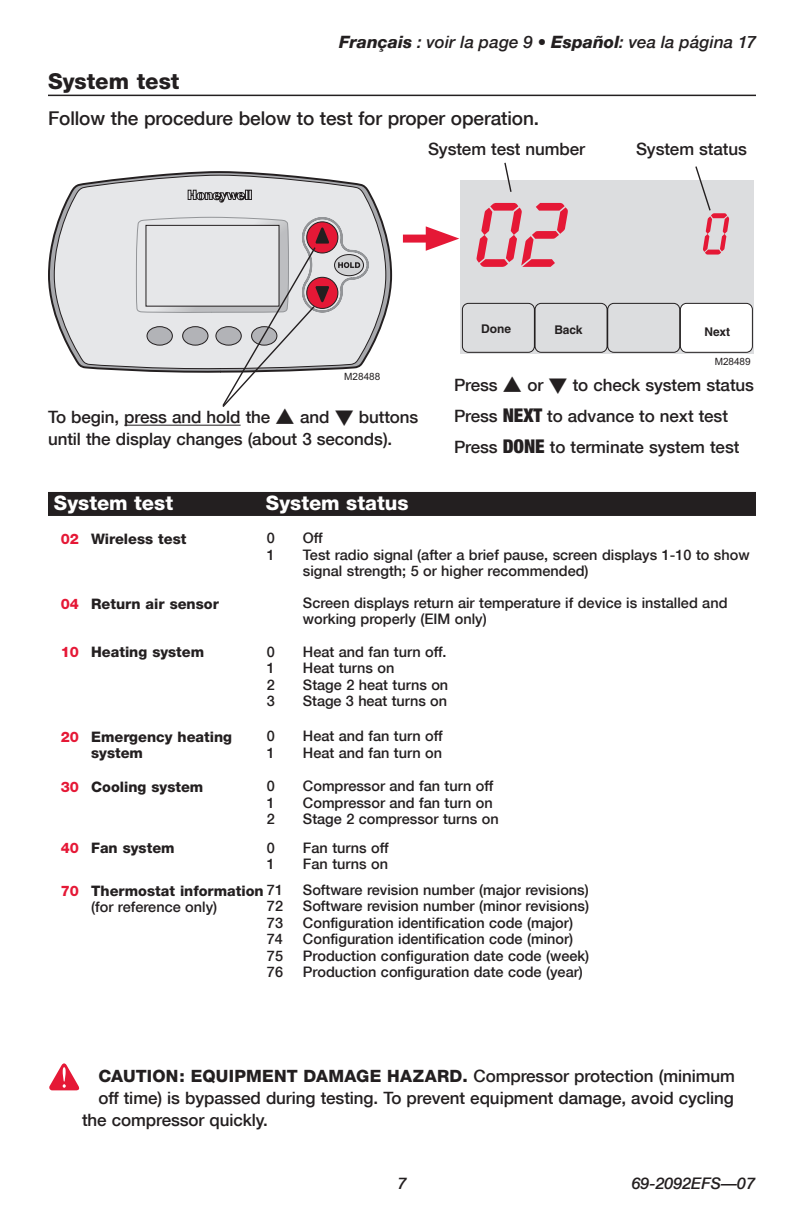
<style>
.page{position:relative;width:792px;height:1224px;background:#fff}
.page>*{position:absolute;margin:0;border:0;box-sizing:border-box;transform-origin:0 0}
.t1{font:96px "LCD Hwell";color:#e51836}
.t2{font:62px "LCD Hwell";color:#e51836;scale:.9 1}
.Subhead{font:800 22px "Helvetica Neue";color:#231f20}
.Black_Bar_subheader{font:800 20px "Helvetica Neue";color:#fff}
.Captions{font:500 19px "Helvetica Neue";letter-spacing:-.005em;color:#231f20}
.Captions-2{font:500 17px/22px "Helvetica Neue";letter-spacing:-.005em;color:#231f20}
.Captions-3{font:800 17px "Helvetica Neue";letter-spacing:.015em;color:#231f20}
.t3{font:italic 500 17px "Helvetica Neue";letter-spacing:.005em;color:#231f20}
.t4{font:italic 500 16px "Helvetica Neue";color:#231f20}
.Setup_Function_Text{font:500 14.4px/16.4px "Helvetica Neue";color:#231f20}
.Setup_Function{font:800 14.4px/16.4px "Helvetica Neue";color:#231f20}
.t5{font:700 12px "Helvetica";letter-spacing:-.005em;color:#231f20}
.t6{font:10px "Arial";letter-spacing:-.005em;color:#231f20}
.s1{font-weight:800}
.s2{font-weight:900;font-stretch:condensed;font-size:19px}
.s3{color:#e51836}
.s4{font-weight:500}
</style>
<div class="page">
<hr style="left:48px;top:95px;width:708px;height:1px;background:#231f20">
<svg style="left:48px;top:171px;width:344px;height:201px"></svg>
<svg style="left:53px;top:174px;width:334px;height:195px;background:#dadbdc"></svg>
<svg style="left:188px;top:190px;width:64px;height:12px"></svg>
<hr style="left:124px;top:425px;width:117px;height:1px;background:#231f20">
<svg style="left:136px;top:217px;width:233px;height:190px"></svg>
<div style="left:403px;top:235px;width:37px;height:8px;background:#e51836"></div>
<svg style="left:426px;top:226px;width:33px;height:25px"></svg>
<div style="left:461px;top:180px;width:293px;height:174px;background:#dcdddf"></div>
<svg style="left:462px;top:303px;width:219px;height:50px"></svg>
<div style="left:680px;top:303px;width:72px;height:49px;background:#fff;border-radius:6px"></div>
<div style="left:680px;top:303px;width:73px;height:50px;border:1px solid #231f20;border-radius:6px"></div>
<svg style="left:504px;top:162px;width:8px;height:30px"></svg>
<svg style="left:695px;top:166px;width:16px;height:45px"></svg>
<div style="left:48px;top:492px;width:708px;height:24px;background:#231f20"></div>
<svg style="left:49px;top:1063px;width:30px;height:27px"></svg>
<p class="t3" style="left:339px;top:32px;width:418px"><span class="s1">Français</span> : voir la page 9 • <span class="s1">Español</span>: vea la página 17</p>
<p class="Subhead" style="left:48px;top:68px;width:133px">System test</p>
<p class="Captions" style="left:48px;top:107px;width:493px">Follow the procedure below to test for proper operation.</p>
<p class="Captions-2" style="left:428px;top:138px;width:159px">System test number</p>
<p class="Captions-2" style="left:636px;top:138px;width:112px">System status</p>
<p class="t1" style="left:470px;top:188px;width:94px">02</p>
<p class="t2" style="left:699px;top:204px;width:32px">0</p>
<p class="t5" style="left:481px;top:322px;width:31px">Done</p>
<p class="t5" style="left:554px;top:322px;width:30px">Back</p>
<p class="t5" style="left:704px;top:325px;width:27px">Next</p>
<p class="t6" style="left:344px;top:370px;width:38px">M28488</p>
<p class="Captions-2" style="left:48px;top:406px;width:372px">To begin, press and hold the ▲ and ▼ buttons until the display changes (about 3 seconds).</p>
<p class="t6" style="left:715px;top:355px;width:37px">M28489</p>
<p class="Captions-2" style="left:454px;top:374px;width:302px">Press ▲ or ▼ to check system status</p>
<p class="Captions-2" style="left:454px;top:405px;width:276px">Press <span class="s2">NEXT</span> to advance to next test</p>
<p class="Captions-2" style="left:454px;top:436px;width:287px">Press <span class="s2">DONE</span> to terminate system test</p>
<p class="Black_Bar_subheader" style="left:54px;top:491px;width:121px">System test</p>
<p class="Black_Bar_subheader" style="left:266px;top:491px;width:144px">System status</p>
<p class="Setup_Function" style="left:61px;top:530px;width:127px"><span class="s3">02</span> Wireless test</p>
<p class="Setup_Function_Text" style="left:267px;top:530px;width:10px">0</p>
<p class="Setup_Function_Text" style="left:303px;top:530px;width:21px">Off</p>
<p class="Setup_Function_Text" style="left:267px;top:546px;width:10px">1</p>
<p class="Setup_Function_Text" style="left:303px;top:546px;width:448px">Test radio signal (after a brief pause, screen displays 1-10 to show signal strength; 5 or higher recommended)</p>
<p class="Setup_Function" style="left:61px;top:595px;width:160px"><span class="s3">04</span> Return air sensor</p>
<p class="Setup_Function_Text" style="left:303px;top:594px;width:426px">Screen displays return air temperature if device is installed and working properly (EIM only)</p>
<p class="Setup_Function" style="left:61px;top:644px;width:145px"><span class="s3">10</span> Heating system</p>
<p class="Setup_Function_Text" style="left:267px;top:643px;width:10px">0</p>
<p class="Setup_Function_Text" style="left:303px;top:643px;width:145px">Heat and fan turn off.</p>
<p class="Setup_Function_Text" style="left:267px;top:660px;width:10px">1</p>
<p class="Setup_Function_Text" style="left:303px;top:660px;width:93px">Heat turns on</p>
<p class="Setup_Function_Text" style="left:267px;top:676px;width:10px">2</p>
<p class="Setup_Function_Text" style="left:303px;top:676px;width:147px">Stage 2 heat turns on</p>
<p class="Setup_Function_Text" style="left:267px;top:693px;width:10px">3</p>
<p class="Setup_Function_Text" style="left:303px;top:693px;width:146px">Stage 3 heat turns on</p>
<p class="Setup_Function" style="left:91px;top:728px;width:142px;text-indent:-30px"><span class="s3">20</span> Emergency heating system</p>
<p class="Setup_Function_Text" style="left:267px;top:728px;width:10px">0</p>
<p class="Setup_Function_Text" style="left:303px;top:728px;width:141px">Heat and fan turn off</p>
<p class="Setup_Function_Text" style="left:267px;top:744px;width:10px">1</p>
<p class="Setup_Function_Text" style="left:303px;top:744px;width:141px">Heat and fan turn on</p>
<p class="Setup_Function" style="left:61px;top:779px;width:144px"><span class="s3">30</span> Cooling system</p>
<p class="Setup_Function_Text" style="left:267px;top:778px;width:10px">0</p>
<p class="Setup_Function_Text" style="left:303px;top:778px;width:192px">Compressor and fan turn off</p>
<p class="Setup_Function_Text" style="left:267px;top:794px;width:10px">1</p>
<p class="Setup_Function_Text" style="left:303px;top:794px;width:191px">Compressor and fan turn on</p>
<p class="Setup_Function_Text" style="left:267px;top:811px;width:10px">2</p>
<p class="Setup_Function_Text" style="left:303px;top:811px;width:197px">Stage 2 compressor turns on</p>
<p class="Setup_Function" style="left:61px;top:840px;width:115px"><span class="s3">40</span> Fan system</p>
<p class="Setup_Function_Text" style="left:267px;top:839px;width:10px">0</p>
<p class="Setup_Function_Text" style="left:303px;top:839px;width:87px">Fan turns off</p>
<p class="Setup_Function_Text" style="left:267px;top:856px;width:10px">1</p>
<p class="Setup_Function_Text" style="left:303px;top:856px;width:87px">Fan turns on</p>
<p class="Setup_Function" style="left:91px;top:882px;width:193px;text-indent:-30px"><span class="s3">70</span> Thermostat information <span class="s4">71 (for reference only)</span></p>
<p class="Setup_Function_Text" style="left:303px;top:881px;width:287px">Software revision number (major revisions)</p>
<p class="Setup_Function_Text" style="left:267px;top:898px;width:18px">72</p>
<p class="Setup_Function_Text" style="left:303px;top:898px;width:288px">Software revision number (minor revisions)</p>
<p class="Setup_Function_Text" style="left:267px;top:914px;width:18px">73</p>
<p class="Setup_Function_Text" style="left:303px;top:914px;width:272px">Configuration identification code (major)</p>
<p class="Setup_Function_Text" style="left:267px;top:931px;width:18px">74</p>
<p class="Setup_Function_Text" style="left:303px;top:931px;width:272px">Configuration identification code (minor)</p>
<p class="Setup_Function_Text" style="left:267px;top:947px;width:18px">75</p>
<p class="Setup_Function_Text" style="left:303px;top:947px;width:288px">Production configuration date code (week)</p>
<p class="Setup_Function_Text" style="left:267px;top:964px;width:18px">76</p>
<p class="Setup_Function_Text" style="left:303px;top:964px;width:281px">Production configuration date code (year)</p>
<p class="Captions-3" style="left:98px;top:1066px;width:638px">CAUTION: EQUIPMENT DAMAGE HAZARD. <span class="s4">Compressor protection (minimum</span></p>
<p class="Captions-2" style="left:98px;top:1087px;width:637px">off time) is bypassed during testing. To prevent equipment damage, avoid cycling</p>
<p class="Captions-2" style="left:82px;top:1109px;width:187px">the compressor quickly.</p>
<p class="t4" style="left:398px;top:1174px;width:10px">7</p>
<p class="t4" style="left:632px;top:1174px;width:125px">69-2092EFS—07</p>
</div>
